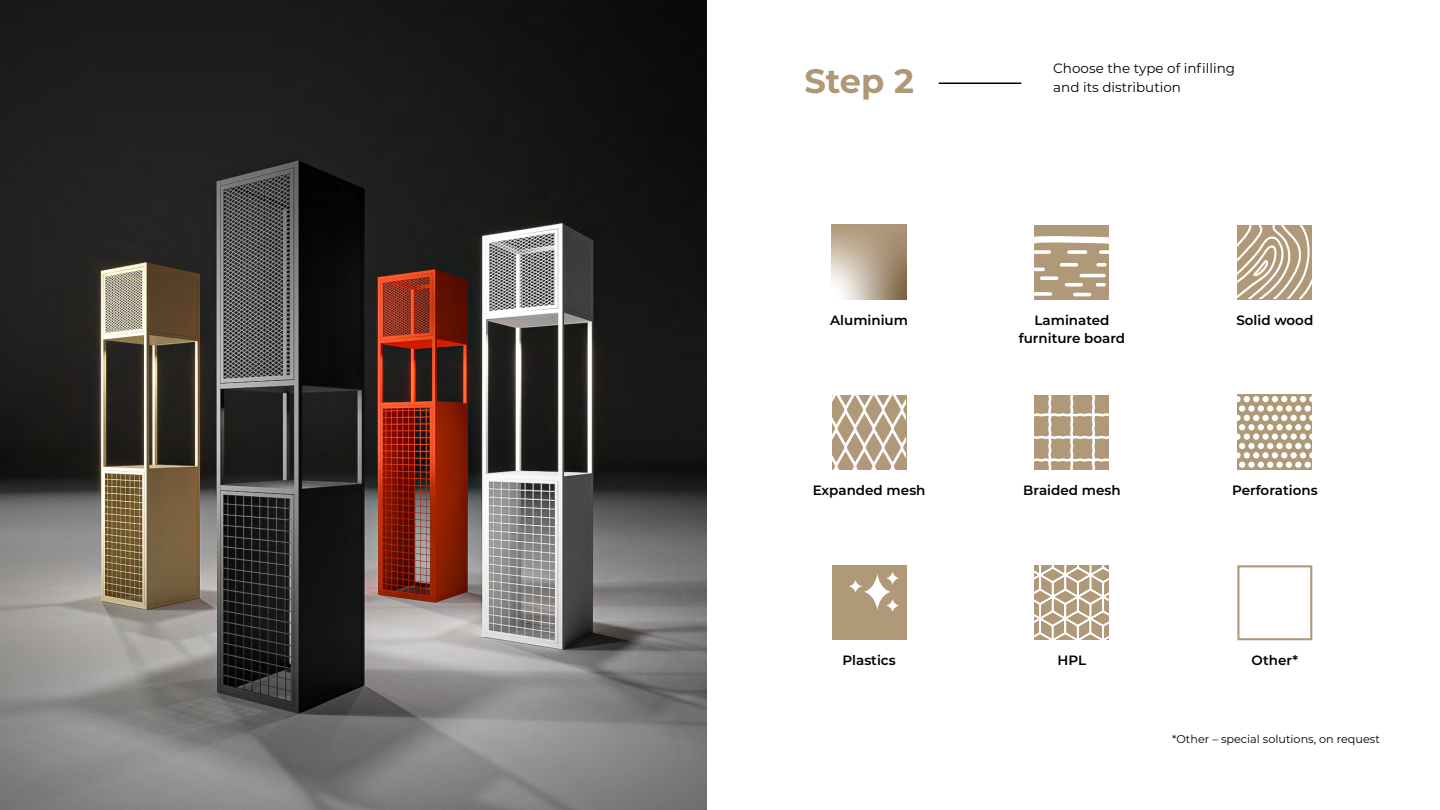
<style>
.page{position:relative;width:1440px;height:810px;background:#fff}
.page>*{position:absolute;margin:0;border:0;box-sizing:border-box;transform-origin:0 0}
.t1{font:700 33.75px "Montserrat";color:#af9877}
.t2{font:600 13.5px/18.8px "Montserrat";color:#000;text-align:center}
.t3{font:13.5px/18.8px "Montserrat";color:#000}
.t4{font:11.25px "Montserrat";color:#000}
</style>
<div class="page">
<img style="left:0;top:0;width:706px;height:810px">
<svg style="left:832px;top:395px;width:74px;height:75px"></svg>
<img style="left:832px;top:225px;width:74px;height:75px">
<div style="left:1034px;top:225px;width:75px;height:75px;background:#b09978"></div>
<svg style="left:1034px;top:292px;width:16px;height:4px"></svg>
<svg style="left:1067px;top:283px;width:14px;height:4px"></svg>
<svg style="left:1098px;top:263px;width:7px;height:4px"></svg>
<svg style="left:1097px;top:283px;width:7px;height:4px"></svg>
<hr style="left:1075px;top:293px;width:15px;height:3px;background:#fff">
<svg style="left:1042px;top:276px;width:15px;height:4px"></svg>
<svg style="left:1062px;top:263px;width:14px;height:4px"></svg>
<hr style="left:1081px;top:274px;width:23px;height:3px;background:#fff">
<svg style="left:1034px;top:268px;width:9px;height:3px"></svg>
<svg style="left:1034px;top:236px;width:75px;height:18px"></svg>
<svg style="left:1237px;top:225px;width:75px;height:74px"></svg>
<svg style="left:1034px;top:395px;width:75px;height:75px;background:#bfad92"></svg>
<div style="left:832px;top:565px;width:75px;height:75px;background:#b09978"></div>
<svg style="left:849px;top:572px;width:50px;height:40px"></svg>
<svg style="left:1034px;top:566px;width:75px;height:74px"></svg>
<div style="left:1237px;top:565px;width:75px;height:75px;border:2px solid #b09978"></div>
<div style="left:1237px;top:395px;width:75px;height:75px;background:#b09978"></div>
<svg style="left:1237px;top:396px;width:22px;height:6px"></svg>
<div style="left:1262px;top:396px;width:7px;height:6px;background:#fff;border-radius:50%"></div>
<svg style="left:1272px;top:396px;width:40px;height:6px"></svg>
<div style="left:1239px;top:405px;width:6px;height:7px;background:#fff;border-radius:50%"></div>
<svg style="left:1248px;top:405px;width:7px;height:7px"></svg>
<div style="left:1258px;top:405px;width:6px;height:7px;background:#fff;border-radius:50%"></div>
<div style="left:1267px;top:405px;width:6px;height:7px;background:#fff;border-radius:50%"></div>
<svg style="left:1276px;top:405px;width:7px;height:7px"></svg>
<div style="left:1286px;top:405px;width:6px;height:7px;background:#fff;border-radius:50%"></div>
<div style="left:1295px;top:405px;width:6px;height:7px;background:#fff;border-radius:50%"></div>
<div style="left:1305px;top:405px;width:6px;height:7px;background:#fff;border-radius:50%"></div>
<svg style="left:1237px;top:415px;width:75px;height:53px"></svg>
<hr style="left:939px;top:82px;width:82px;height:2px;background:#000">
<h1 class="t1" style="left:804px;top:56px;width:111px">Step 2</h1>
<p class="t3" style="left:1053px;top:58px;width:183px">Choose the type of infilling and its distribution</p>
<p class="t2" style="left:830px;top:310px;width:79px">Aluminium</p>
<p class="t2" style="left:1019px;top:310px;width:108px">Laminated furniture board</p>
<p class="t2" style="left:1236px;top:310px;width:78px">Solid wood</p>
<p class="t2" style="left:813px;top:480px;width:114px">Expanded mesh</p>
<p class="t2" style="left:1023px;top:480px;width:99px">Braided mesh</p>
<p class="t2" style="left:1232px;top:480px;width:87px">Perforations</p>
<p class="t2" style="left:842px;top:650px;width:55px">Plastics</p>
<p class="t2" style="left:1058px;top:650px;width:30px">HPL</p>
<p class="t2" style="left:1252px;top:650px;width:48px">Other*</p>
<p class="t4" style="left:1172px;top:732px;width:209px">*Other – special solutions, on request</p>
</div>
